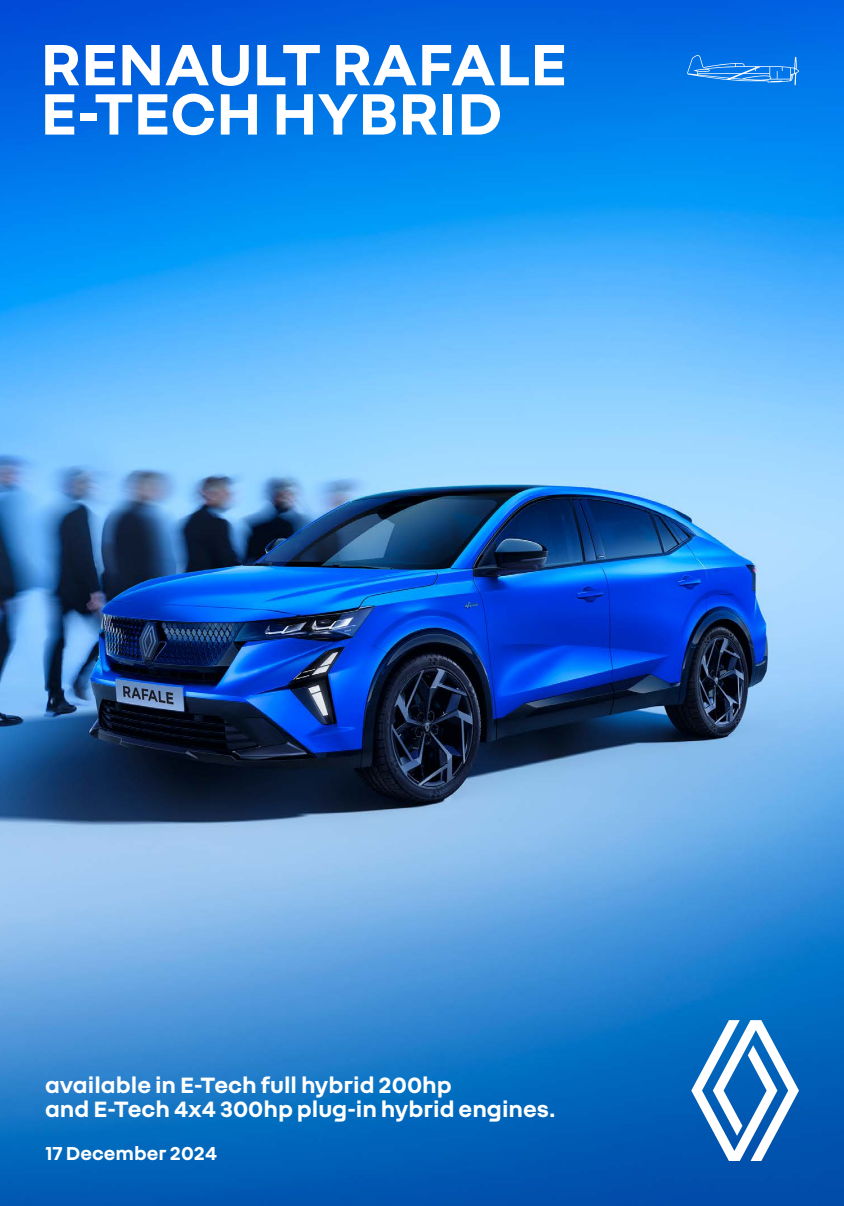
<style>
.page{position:relative;width:844px;height:1206px;background:#fff}
.page>*{position:absolute;margin:0;border:0;box-sizing:border-box;transform-origin:0 0}
.t1{font:700 63px/49.3px "Nouvel R";color:#fff}
.t2{font:700 24px/24px "Nouvel R";color:#fff}
.t3{font:700 20.25px "Nouvel R";color:#fff}
</style>
<div class="page">
<img style="left:0;top:0;width:844px;height:1206px">
<svg style="left:691px;top:1020px;width:108px;height:141px"></svg>
<svg style="left:687px;top:55px;width:112px;height:30px;background:#2688eb"></svg>
<h1 class="t1" style="left:40px;top:36px;width:528px">RENAULT RAFALE<br>E-TECH HYBRID</h1>
<p class="t2" style="left:45px;top:1072px;width:512px">available in E-Tech full hybrid 200hp<br>and E-Tech 4x4 300hp plug-in hybrid engines.</p>
<p class="t3" style="left:45px;top:1140px;width:173px">17 December 2024</p>
</div>
